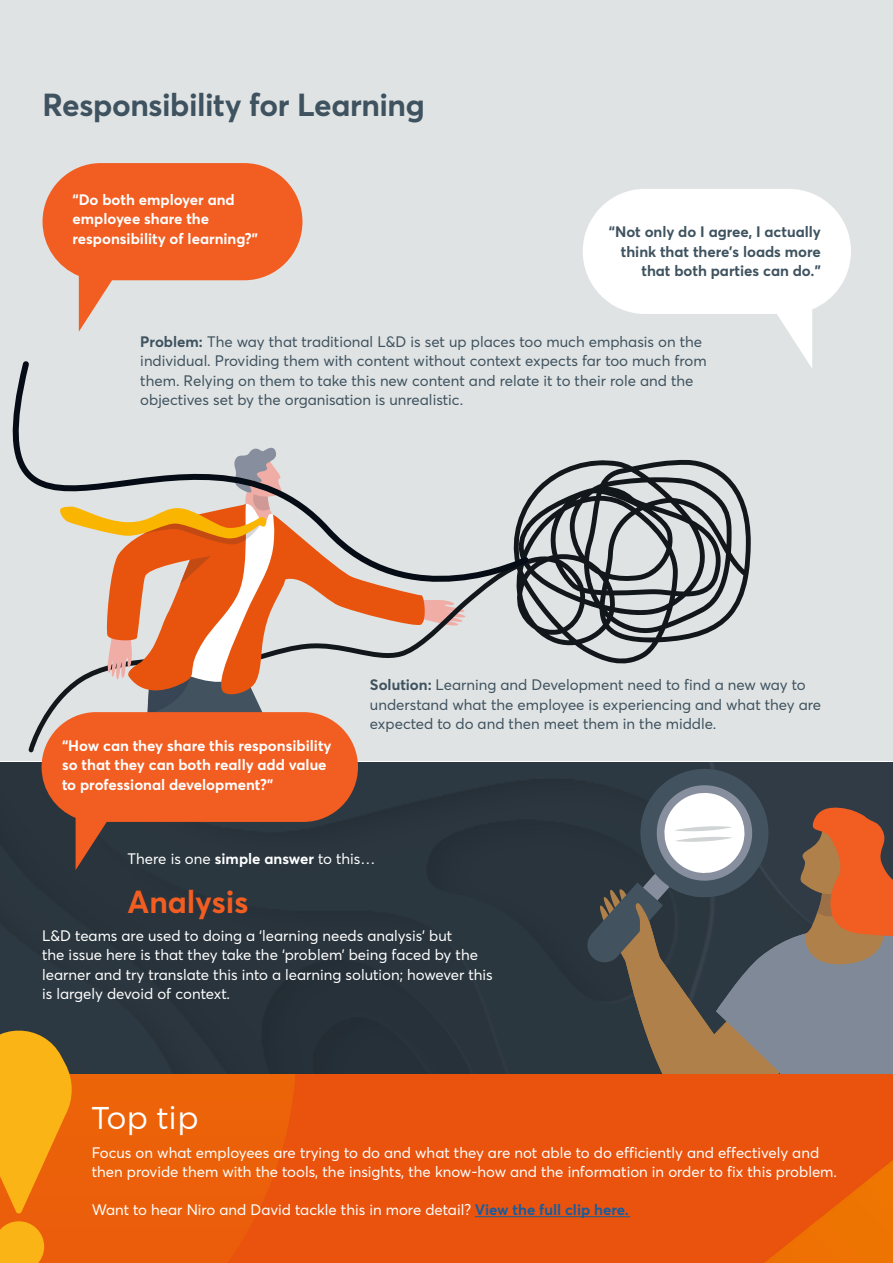
<style>
.page{position:relative;width:893px;height:1263px;background:#fff}
.page>*{position:absolute;margin:0;border:0;box-sizing:border-box;transform-origin:0 0}
.t1{font:700 31.5px "Averta";letter-spacing:-.015em;color:#3e525f}
.t2{font:700 31.5px "Averta";color:#f25d21}
.t3{font:300 31.5px "Montserrat";color:#fff}
.t4{font:15px/19.5px "Averta";color:#fff}
.t5{font:15px/19.5px "Averta";color:#3e525f}
.t6{font:700 15px/19.5px "Averta";color:#fff}
.t7{font:700 15px/19.5px "Averta";color:#3e525f;text-align:right}
.s1{font-weight:700}
.s2{font-weight:700;color:#175d9e}
</style>
<div class="page">
<div style="left:0;top:0;width:893px;height:760px;background:#e0e3e3"></div>
<svg style="left:29px;top:459px;width:722px;height:293px"></svg>
<svg style="left:60px;top:618px;width:405px;height:134px"></svg>
<svg style="left:12px;top:361px;width:519px;height:257px"></svg>
<div style="left:0;top:763px;width:585px;height:312px;background:#29343c"></div>
<img style="left:0;top:1075px;width:893px;height:188px">
<svg style="left:585px;top:762px;width:308px;height:363px;background:#7d6154"></svg>
<svg style="left:0;top:1022px;width:74px;height:192px;background:#e29217"></svg>
<svg style="left:0;top:1221px;width:44px;height:42px;background:#f9a914"></svg>
<svg style="left:43px;top:163px;width:259px;height:169px"></svg>
<svg style="left:583px;top:189px;width:268px;height:179px;fill:#fff"></svg>
<svg style="left:42px;top:712px;width:316px;height:158px;background:#b2532e"></svg>
<hr style="left:475px;top:1216px;width:155px;height:1px;background:#175d9e">
<p class="t1" style="left:43px;top:83px;width:384px">Responsibility for Learning</p>
<p class="t6" style="left:73px;top:189px;width:187px">“Do both employer and employee share the responsibility of learning?”</p>
<p class="t7" style="left:609px;top:222px;width:213px">“Not only do I agree, I actually think that there’s loads more that both parties can do.”</p>
<p class="t5" style="left:140px;top:331px;width:568px"><span class="s1">Problem:</span> The way that traditional L&amp;D is set up places too much emphasis on the individual. Providing them with content without context expects far too much from them. Relying on them to take this new content and relate it to their role and the objectives set by the organisation is unrealistic.</p>
<p class="t6" style="left:62px;top:735px;width:271px">“How can they share this responsibility so that they can both really add value to professional development?”</p>
<p class="t5" style="left:370px;top:675px;width:453px"><span class="s1">Solution:</span> Learning and Development need to find a new way to understand what the employee is experiencing and what they are expected to do and then meet them in the middle.</p>
<p class="t4" style="left:128px;top:848px;width:249px">There is one <span class="s1">simple answer</span> to this…</p>
<p class="t2" style="left:128px;top:879px;width:122px">Analysis</p>
<p class="t4" style="left:42px;top:925px;width:452px">L&amp;D teams are used to doing a ‘learning needs analysis’ but<br>the issue here is that they take the ‘problem’ being faced by the learner and try translate this into a learning solution; however this is largely devoid of context.</p>
<p class="t3" style="left:92px;top:1098px;width:108px">Top tip</p>
<p class="t4" style="left:92px;top:1142px;width:747px">Focus on what employees are trying to do and what they are not able to do efficiently and effectively and then provide them with the tools, the insights, the know-how and the information in order to fix this problem.</p>
<p class="t4" style="left:92px;top:1200px;width:539px">Want to hear Niro and David tackle this in more detail? <span class="s2">View the full clip here.</span></p>
</div>
